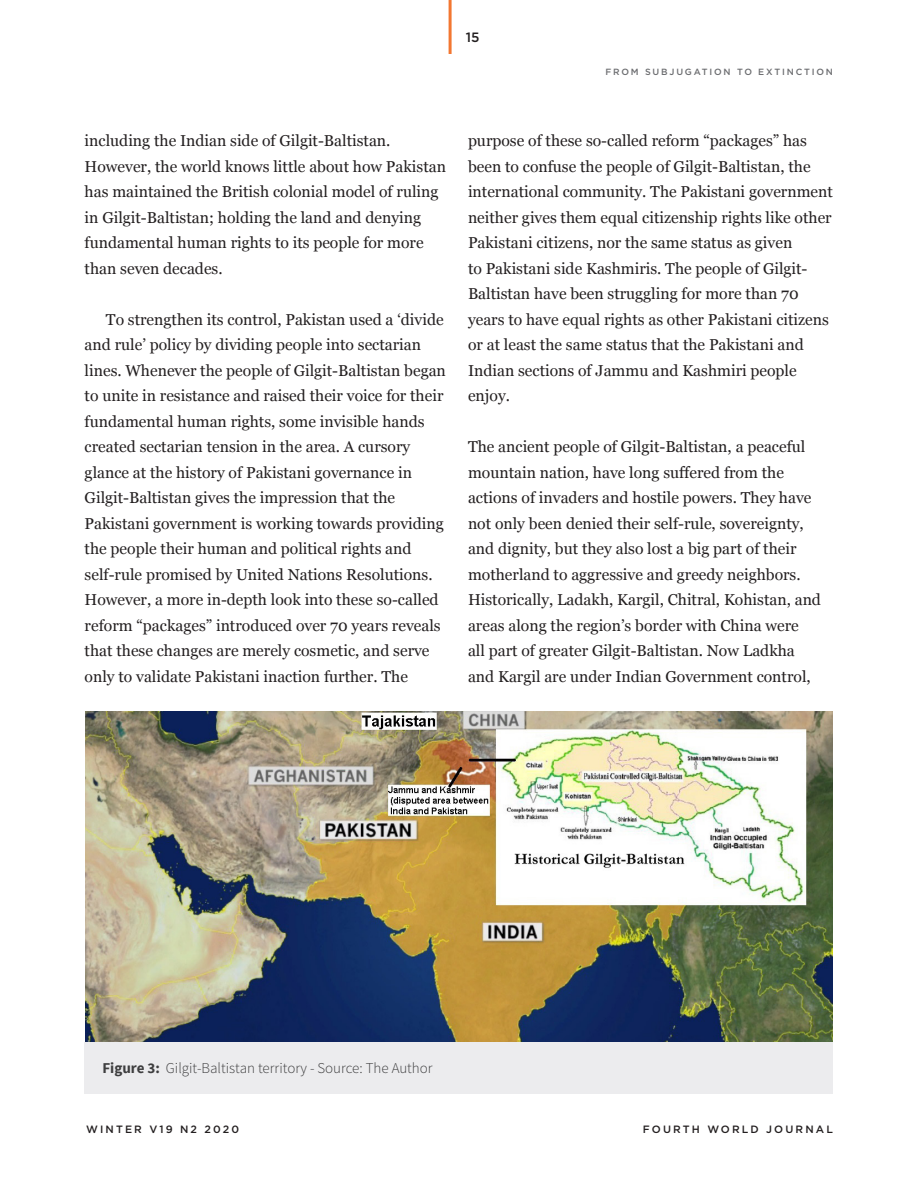
<style>
.page{position:relative;width:918px;height:1188px;background:#fff}
.page>*{position:absolute;margin:0;border:0;box-sizing:border-box;transform-origin:0 0}
.t1{font:15.75px/25.5px "Georgia";color:#231f20}
.t2{font:300 15px "Source Sans Pro";color:#3e3e3f}
.t3{font:500 13.5px "Gotham";color:#231f20}
.t4{font:500 10.65px "Gotham";letter-spacing:.2em;color:#231f20}
.t5{font:500 9px "Gotham";letter-spacing:.2em;color:#6c6d70}
.s1{font-weight:700}
</style>
<div class="page">
<img style="left:85px;top:712px;width:748px;height:330px">
<div style="left:85px;top:1042px;width:748px;height:51px;background:#ececee"></div>
<hr style="left:449px;top:0;width:3px;height:54px;background:#f37731">
<p class="t3" style="left:466px;top:29px;width:15px">15</p>
<p class="t5" style="left:605px;top:67px;width:229px">FROM SUBJUGATION TO EXTINCTION</p>
<p class="t1" style="left:85px;top:127px;width:363px">including the Indian side of Gilgit-Baltistan.<br>However, the world knows little about how Pakistan has maintained the British colonial model of ruling in Gilgit-Baltistan; holding the land and denying fundamental human rights to its people for more than seven decades.</p>
<p class="t1" style="left:85px;top:306px;width:363px;text-indent:21px">To strengthen its control, Pakistan used a ‘divide and rule’ policy by dividing people into sectarian lines. Whenever the people of Gilgit-Baltistan began to unite in resistance and raised their voice for their fundamental human rights, some invisible hands created sectarian tension in the area. A cursory glance at the history of Pakistani governance in Gilgit-Baltistan gives the impression that the Pakistani government is working towards providing the people their human and political rights and self-rule promised by United Nations Resolutions.<br>However, a more in-depth look into these so-called reform “packages” introduced over 70 years reveals that these changes are merely cosmetic, and serve only to validate Pakistani inaction further. The</p>
<p class="t1" style="left:468px;top:127px;width:366px">purpose of these so-called reform “packages” has been to confuse the people of Gilgit-Baltistan, the international community. The Pakistani government neither gives them equal citizenship rights like other Pakistani citizens, nor the same status as given<br>to Pakistani side Kashmiris. The people of Gilgit-Baltistan have been struggling for more than 70 years to have equal rights as other Pakistani citizens or at least the same status that the Pakistani and Indian sections of Jammu and Kashmiri people enjoy.</p>
<p class="t1" style="left:468px;top:433px;width:355px">The ancient people of Gilgit-Baltistan, a peaceful mountain nation, have long suffered from the actions of invaders and hostile powers. They have not only been denied their self-rule, sovereignty, and dignity, but they also lost a big part of their motherland to aggressive and greedy neighbors.<br>Historically, Ladakh, Kargil, Chitral, Kohistan, and areas along the region’s border with China were<br>all part of greater Gilgit-Baltistan. Now Ladkha and Kargil are under Indian Government control,</p>
<p class="t2" style="left:102px;top:1059px;width:332px"><span class="s1">Figure 3:</span> Gilgit-Baltistan territory - Source: The Author</p>
<p class="t4" style="left:86px;top:1123px;width:155px">WINTER V19 N2 2020</p>
<p class="t4" style="left:643px;top:1123px;width:192px">FOURTH WORLD JOURNAL</p>
</div>
